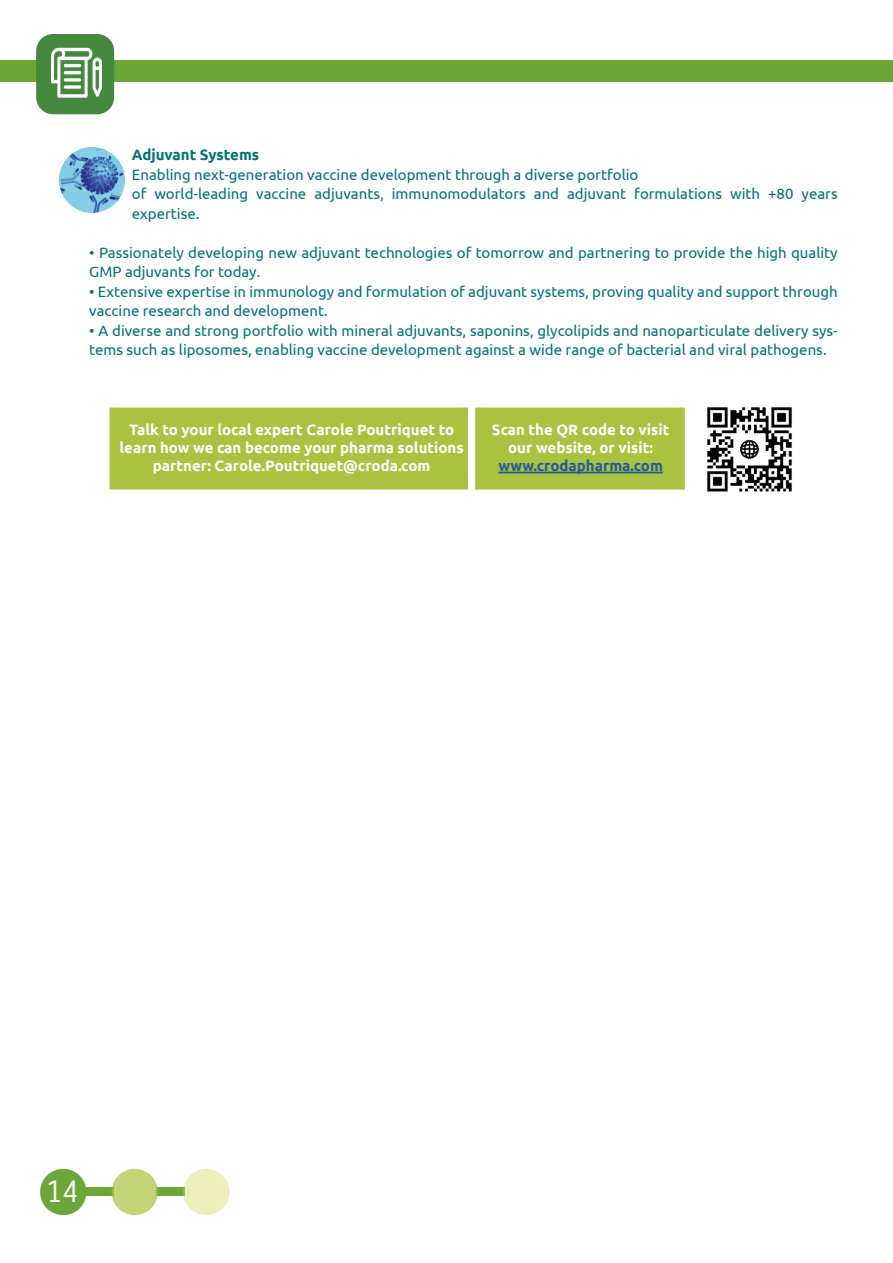
<style>
.page{position:relative;width:893px;height:1263px;background:#fff}
.page>*{position:absolute;margin:0;border:0;box-sizing:border-box;transform-origin:0 0}
.t1{font:33px "Unica One";color:#fff}
.t2{font:15px/19.5px "Ubuntu";color:#017478}
.t3{font:700 15px/18px "Ubuntu";color:#fff;text-align:center}
.t4{font:700 15px "Ubuntu";color:#275b9c}
.t5{font:700 15px "Ubuntu";color:#017478}
</style>
<div class="page">
<div style="left:0;top:60px;width:778px;height:21px;background:#6ca636"></div>
<div style="left:729px;top:60px;width:164px;height:21px;background:#6ca636"></div>
<div style="left:36px;top:34px;width:78px;height:80px;background:#45893e;border-radius:17px"></div>
<img style="left:51px;top:47px;width:50px;height:51px">
<div style="left:108px;top:406px;width:361px;height:85px;background:#aac23f;border:2px solid #fff"></div>
<div style="left:474px;top:406px;width:212px;height:85px;background:#aac23f;border:2px solid #fff"></div>
<hr style="left:498px;top:472px;width:165px;height:1px;background:#275b9c">
<img style="left:60px;top:147px;width:65px;height:66px">
<img style="left:707px;top:407px;width:85px;height:85px">
<div style="left:85px;top:1187px;width:28px;height:9px;background:#6ca639"></div>
<div style="left:156px;top:1187px;width:29px;height:9px;background:#6ca639"></div>
<div style="left:40px;top:1169px;width:46px;height:46px;background:#6ca639;border-radius:50%"></div>
<div style="left:112px;top:1169px;width:46px;height:46px;background:#c3d478;border-radius:50%"></div>
<div style="left:183px;top:1169px;width:47px;height:46px;background:#edefbb;border-radius:50%"></div>
<p class="t5" style="left:132px;top:146px;width:129px">Adjuvant Systems</p>
<p class="t2" style="left:132px;top:164px;width:508px">Enabling next-generation vaccine development through a diverse portfolio</p>
<p class="t2" style="left:132px;top:184px;width:707px">of world-leading vaccine adjuvants, immunomodulators and adjuvant formulations with +80 years</p>
<p class="t2" style="left:132px;top:203px;width:69px">expertise.</p>
<p class="t2" style="left:89px;top:242px;width:750px">• Passionately developing new adjuvant technologies of tomorrow and partnering to provide the high quality<br>GMP adjuvants for today.</p>
<p class="t2" style="left:89px;top:281px;width:750px">• Extensive expertise in immunology and formulation of adjuvant systems, proving quality and support through vaccine research and development.</p>
<p class="t2" style="left:89px;top:320px;width:750px">• A diverse and strong portfolio with mineral adjuvants, saponins, glycolipids and nanoparticulate delivery sys&shy;tems such as liposomes, enabling vaccine development against a wide range of bacterial and viral pathogens.</p>
<p class="t3" style="left:120px;top:421px;width:346px">Talk to your local expert Carole Poutriquet to learn how we can become your pharma solutions partner: Carole.Poutriquet@croda.com</p>
<p class="t3" style="left:492px;top:420px;width:179px">Scan the QR code to visit our website, or visit:</p>
<p class="t4" style="left:498px;top:456px;width:166px">www.crodapharma.com</p>
<p class="t1" style="left:46px;top:1172px;width:35px">14</p>
</div>
